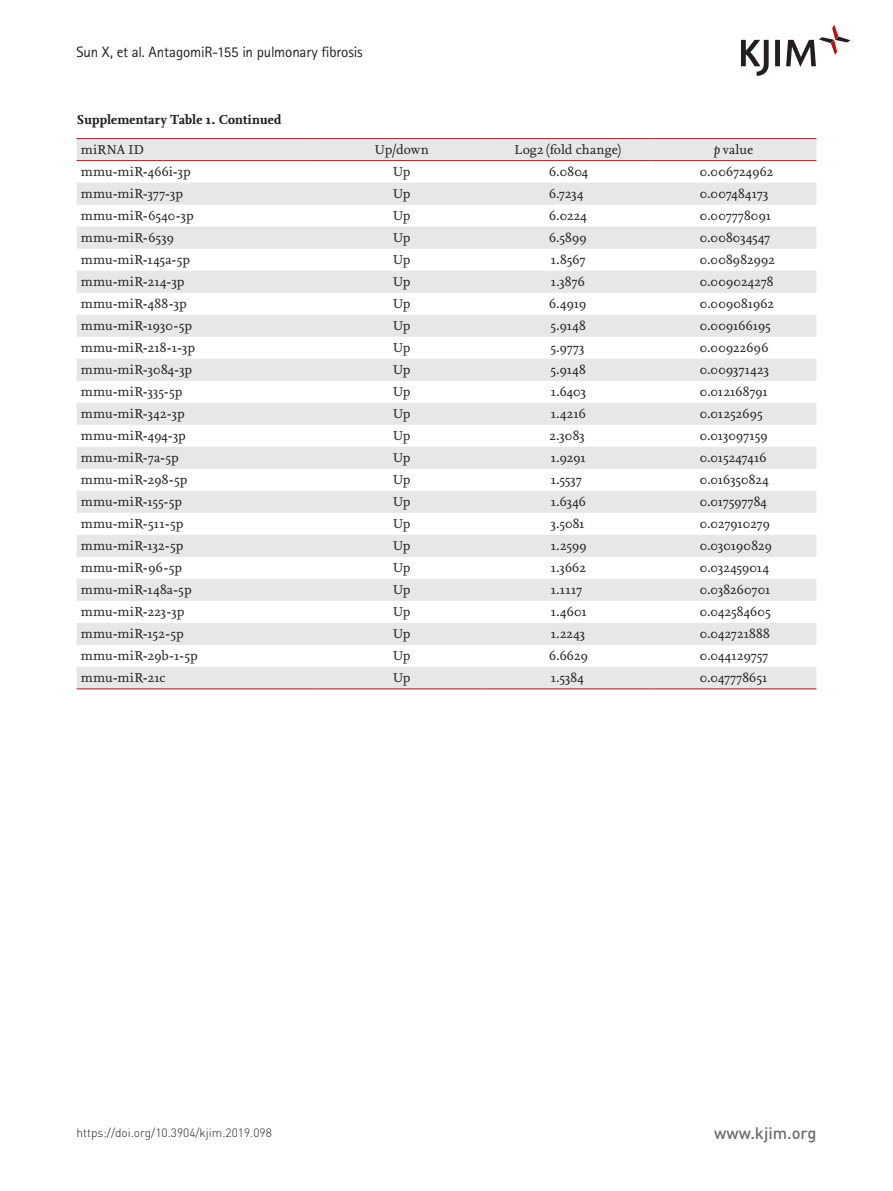
<style>
.page{position:relative;width:893px;height:1191px;background:#fff}
.page>*{position:absolute;margin:0;border:0;box-sizing:border-box;transform-origin:0 0}
.t1{font:500 16.5px "DIN Pro";color:#6c6d70}
.t2{font:15px "Rotis Sans Serif Std";letter-spacing:-.01em;color:#231f20}
.테이블{font:13.5px "Nexus Serif";letter-spacing:.015em;color:#231f20}
.테이블제목{font:700 13.5px "Nexus Serif";letter-spacing:-.005em;color:#231f20}
.t3{font:300 12px "DIN Pro";color:#231f20}
.s1{font-style:italic}
</style>
<div class="page">
<svg style="left:741px;top:25px;width:109px;height:51px"></svg>
<svg style="left:77px;top:139px;width:739px;height:549px;fill:#e9e9eb"></svg>
<hr style="left:77px;top:138px;width:242px;height:1px;background:#bb1018">
<hr style="left:319px;top:138px;width:166px;height:1px;background:#bb1018">
<hr style="left:485px;top:138px;width:166px;height:1px;background:#bb1018">
<hr style="left:651px;top:138px;width:165px;height:1px;background:#bb1018">
<hr style="left:77px;top:160px;width:242px;height:1px;background:#bb1018">
<hr style="left:319px;top:160px;width:166px;height:1px;background:#bb1018">
<hr style="left:485px;top:160px;width:166px;height:1px;background:#bb1018">
<hr style="left:651px;top:160px;width:165px;height:1px;background:#bb1018">
<hr style="left:77px;top:688px;width:242px;height:1px;background:#bb1018">
<hr style="left:319px;top:688px;width:166px;height:1px;background:#bb1018">
<hr style="left:485px;top:688px;width:166px;height:1px;background:#bb1018">
<hr style="left:651px;top:688px;width:165px;height:1px;background:#bb1018">
<p class="t2" style="left:77px;top:43px;width:288px">Sun X, et al. AntagomiR-155 in pulmonary fibrosis</p>
<p class="테이블제목" style="left:77px;top:111px;width:206px">Supplementary Table 1. Continued</p>
<p class="테이블" style="left:81px;top:141px;width:65px">miRNA ID</p>
<p class="테이블" style="left:375px;top:141px;width:55px">Up/down</p>
<p class="테이블" style="left:515px;top:141px;width:108px">Log2 (fold change)</p>
<p class="테이블" style="left:714px;top:141px;width:41px"><span class="s1">p</span> value</p>
<p class="테이블" style="left:81px;top:163px;width:111px">mmu-miR-466i-3p</p>
<p class="테이블" style="left:393px;top:163px;width:19px">Up</p>
<p class="테이블" style="left:549px;top:163px;width:40px">6.0804</p>
<p class="테이블" style="left:700px;top:163px;width:75px">0.006724962</p>
<p class="테이블" style="left:81px;top:185px;width:104px">mmu-miR-377-3p</p>
<p class="테이블" style="left:393px;top:185px;width:19px">Up</p>
<p class="테이블" style="left:549px;top:185px;width:36px">6.7234</p>
<p class="테이블" style="left:700px;top:185px;width:70px">0.007484173</p>
<p class="테이블" style="left:81px;top:207px;width:114px">mmu-miR-6540-3p</p>
<p class="테이블" style="left:393px;top:207px;width:19px">Up</p>
<p class="테이블" style="left:549px;top:207px;width:39px">6.0224</p>
<p class="테이블" style="left:700px;top:207px;width:73px">0.007778091</p>
<p class="테이블" style="left:81px;top:229px;width:95px">mmu-miR-6539</p>
<p class="테이블" style="left:393px;top:229px;width:19px">Up</p>
<p class="테이블" style="left:549px;top:229px;width:39px">6.5899</p>
<p class="테이블" style="left:700px;top:229px;width:72px">0.008034547</p>
<p class="테이블" style="left:81px;top:251px;width:111px">mmu-miR-145a-5p</p>
<p class="테이블" style="left:393px;top:251px;width:19px">Up</p>
<p class="테이블" style="left:551px;top:251px;width:36px">1.8567</p>
<p class="테이블" style="left:700px;top:251px;width:77px">0.008982992</p>
<p class="테이블" style="left:81px;top:273px;width:105px">mmu-miR-214-3p</p>
<p class="테이블" style="left:393px;top:273px;width:19px">Up</p>
<p class="테이블" style="left:551px;top:273px;width:35px">1.3876</p>
<p class="테이블" style="left:700px;top:273px;width:75px">0.009024278</p>
<p class="테이블" style="left:81px;top:295px;width:107px">mmu-miR-488-3p</p>
<p class="테이블" style="left:393px;top:295px;width:19px">Up</p>
<p class="테이블" style="left:549px;top:295px;width:38px">6.4919</p>
<p class="테이블" style="left:700px;top:295px;width:76px">0.009081962</p>
<p class="테이블" style="left:81px;top:317px;width:113px">mmu-miR-1930-5p</p>
<p class="테이블" style="left:393px;top:317px;width:19px">Up</p>
<p class="테이블" style="left:551px;top:317px;width:37px">5.9148</p>
<p class="테이블" style="left:700px;top:317px;width:72px">0.009166195</p>
<p class="테이블" style="left:81px;top:339px;width:116px">mmu-miR-218-1-3p</p>
<p class="테이블" style="left:393px;top:339px;width:19px">Up</p>
<p class="테이블" style="left:551px;top:339px;width:35px">5.9773</p>
<p class="테이블" style="left:700px;top:339px;width:70px">0.00922696</p>
<p class="테이블" style="left:81px;top:361px;width:113px">mmu-miR-3084-3p</p>
<p class="테이블" style="left:393px;top:361px;width:19px">Up</p>
<p class="테이블" style="left:551px;top:361px;width:37px">5.9148</p>
<p class="테이블" style="left:700px;top:361px;width:71px">0.009371423</p>
<p class="테이블" style="left:81px;top:383px;width:103px">mmu-miR-335-5p</p>
<p class="테이블" style="left:393px;top:383px;width:19px">Up</p>
<p class="테이블" style="left:551px;top:383px;width:37px">1.6403</p>
<p class="테이블" style="left:700px;top:383px;width:70px">0.012168791</p>
<p class="테이블" style="left:81px;top:405px;width:106px">mmu-miR-342-3p</p>
<p class="테이블" style="left:393px;top:405px;width:19px">Up</p>
<p class="테이블" style="left:551px;top:405px;width:37px">1.4216</p>
<p class="테이블" style="left:700px;top:405px;width:64px">0.01252695</p>
<p class="테이블" style="left:81px;top:427px;width:107px">mmu-miR-494-3p</p>
<p class="테이블" style="left:393px;top:427px;width:19px">Up</p>
<p class="테이블" style="left:549px;top:427px;width:37px">2.3083</p>
<p class="테이블" style="left:700px;top:427px;width:69px">0.013097159</p>
<p class="테이블" style="left:81px;top:449px;width:99px">mmu-miR-7a-5p</p>
<p class="테이블" style="left:393px;top:449px;width:19px">Up</p>
<p class="테이블" style="left:551px;top:449px;width:37px">1.9291</p>
<p class="테이블" style="left:700px;top:449px;width:68px">0.015247416</p>
<p class="테이블" style="left:81px;top:471px;width:108px">mmu-miR-298-5p</p>
<p class="테이블" style="left:393px;top:471px;width:19px">Up</p>
<p class="테이블" style="left:551px;top:471px;width:32px">1.5537</p>
<p class="테이블" style="left:700px;top:471px;width:70px">0.016350824</p>
<p class="테이블" style="left:81px;top:493px;width:103px">mmu-miR-155-5p</p>
<p class="테이블" style="left:393px;top:493px;width:19px">Up</p>
<p class="테이블" style="left:551px;top:493px;width:37px">1.6346</p>
<p class="테이블" style="left:700px;top:493px;width:69px">0.017597784</p>
<p class="테이블" style="left:81px;top:515px;width:104px">mmu-miR-511-5p</p>
<p class="테이블" style="left:393px;top:515px;width:19px">Up</p>
<p class="테이블" style="left:551px;top:515px;width:36px">3.5081</p>
<p class="테이블" style="left:700px;top:515px;width:72px">0.027910279</p>
<p class="테이블" style="left:81px;top:537px;width:104px">mmu-miR-132-5p</p>
<p class="테이블" style="left:393px;top:537px;width:19px">Up</p>
<p class="테이블" style="left:551px;top:537px;width:37px">1.2599</p>
<p class="테이블" style="left:700px;top:537px;width:74px">0.030190829</p>
<p class="테이블" style="left:81px;top:559px;width:103px">mmu-miR-96-5p</p>
<p class="테이블" style="left:393px;top:559px;width:19px">Up</p>
<p class="테이블" style="left:551px;top:559px;width:36px">1.3662</p>
<p class="테이블" style="left:700px;top:559px;width:71px">0.032459014</p>
<p class="테이블" style="left:81px;top:581px;width:112px">mmu-miR-148a-5p</p>
<p class="테이블" style="left:393px;top:581px;width:19px">Up</p>
<p class="테이블" style="left:551px;top:581px;width:33px">1.1117</p>
<p class="테이블" style="left:700px;top:581px;width:72px">0.038260701</p>
<p class="테이블" style="left:81px;top:603px;width:105px">mmu-miR-223-3p</p>
<p class="테이블" style="left:393px;top:603px;width:19px">Up</p>
<p class="테이블" style="left:551px;top:603px;width:38px">1.4601</p>
<p class="테이블" style="left:700px;top:603px;width:72px">0.042584605</p>
<p class="테이블" style="left:81px;top:625px;width:105px">mmu-miR-152-5p</p>
<p class="테이블" style="left:393px;top:625px;width:19px">Up</p>
<p class="테이블" style="left:551px;top:625px;width:36px">1.2243</p>
<p class="테이블" style="left:700px;top:625px;width:72px">0.042721888</p>
<p class="테이블" style="left:81px;top:647px;width:119px">mmu-miR-29b-1-5p</p>
<p class="테이블" style="left:393px;top:647px;width:19px">Up</p>
<p class="테이블" style="left:549px;top:647px;width:40px">6.6629</p>
<p class="테이블" style="left:700px;top:647px;width:70px">0.044129757</p>
<p class="테이블" style="left:81px;top:669px;width:86px">mmu-miR-21c</p>
<p class="테이블" style="left:393px;top:669px;width:19px">Up</p>
<p class="테이블" style="left:551px;top:669px;width:35px">1.5384</p>
<p class="테이블" style="left:700px;top:669px;width:69px">0.047778651</p>
<p class="t3" style="left:77px;top:1124px;width:197px">https://doi.org/10.3904/kjim.2019.098</p>
<p class="t1" style="left:714px;top:1121px;width:104px">www.kjim.org</p>
</div>
